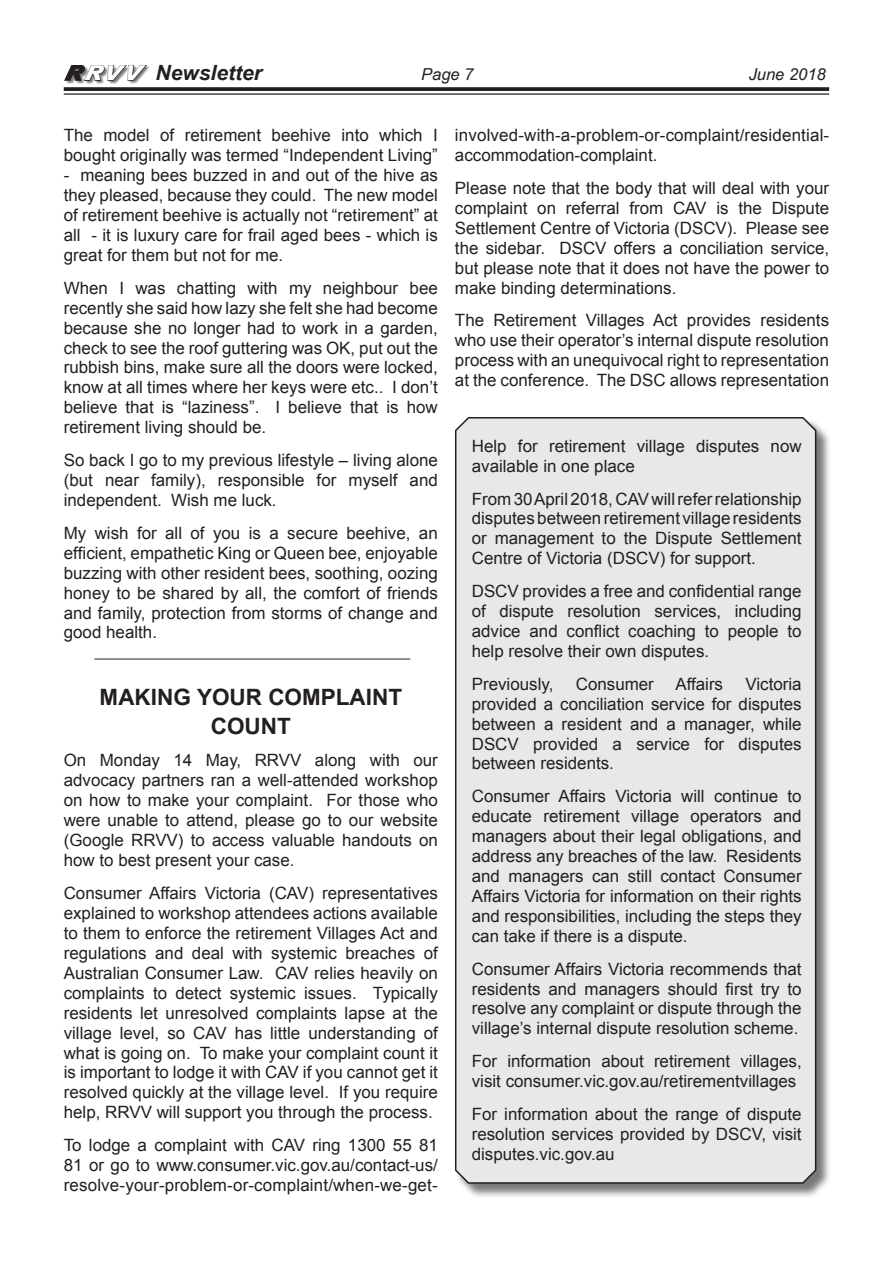
<style>
.page{position:relative;width:893px;height:1263px;background:#fff}
.page>*{position:absolute;margin:0;border:0;box-sizing:border-box;transform-origin:0 0}
.t1{font:700 22.5px/28.5px "Arial";color:#231f20;text-align:center}
.t2{font:italic 700 21px "Arial";color:#231f20}
.t3{font:italic 900 20.55px "Arial";color:#fff;scale:1.08 1}
.t4{font:16.95px/20px "Arial";color:#231f20;text-align:justify}
.t5{font:italic 16.5px "Arial";color:#231f20}
.s1{color:#231f20}
</style>
<div class="page">
<svg style="left:64px;top:87px;width:765px;height:4px;fill:#272324"></svg>
<hr style="left:64px;top:93px;width:765px;height:2px;background:#231f20">
<hr style="left:94px;top:659px;width:316px;height:1px;background:#231f20">
<div style="left:455px;top:417px;width:375px;height:781px;background:#231f20;opacity:.6"></div>
<div style="left:455px;top:417px;width:362px;height:767px;background:#e7e8e8"></div>
<div style="left:65px;top:66px;width:24px;height:19px;background:#231f20;opacity:.6"></div>
<div style="left:85px;top:66px;width:24px;height:19px;background:#231f20;opacity:.6"></div>
<div style="left:108px;top:66px;width:23px;height:19px;background:#231f20;opacity:.6"></div>
<div style="left:128px;top:66px;width:23px;height:19px;background:#231f20;opacity:.6"></div>
<svg style="left:64px;top:65px;width:83px;height:16px"></svg>
<p class="t3" style="left:64px;top:60px;width:71px"><span class="s1">R</span>RVV</p>
<p class="t2" style="left:156px;top:61px;width:108px">Newsletter</p>
<p class="t5" style="left:421px;top:65px;width:54px">Page 7</p>
<p class="t5" style="left:749px;top:65px;width:79px">June 2018</p>
<p class="t4" style="left:64px;top:125px;width:376px">The model of retirement beehive into which I bought originally was termed “Independent Living”</p>
<p class="t4" style="left:64px;top:165px;width:376px">- meaning bees buzzed in and out of the hive as they pleased, because they could. The new model of retirement beehive is actually not “retirement” at all - it is luxury care for frail aged bees - which is great for them but not for me.</p>
<p class="t4" style="left:64px;top:278px;width:376px">When I was chatting with my neighbour bee recently she said how lazy she felt she had become because she no longer had to work in a garden, check to see the roof guttering was OK, put out the rubbish bins, make sure all the doors were locked, know at all times where her keys were etc.. I don’t believe that is “laziness”. I believe that is how retirement living should be.</p>
<p class="t4" style="left:64px;top:450px;width:376px">So back I go to my previous lifestyle – living alone (but near family), responsible for myself and independent. Wish me luck.</p>
<p class="t4" style="left:64px;top:523px;width:376px">My wish for all of you is a secure beehive, an efficient, empathetic King or Queen bee, enjoyable buzzing with other resident bees, soothing, oozing honey to be shared by all, the comfort of friends and family, protection from storms of change and good health.</p>
<h1 class="t1" style="left:100px;top:683px;width:304px">MAKING YOUR CO MPLAINT<br>COUNT</h1>
<p class="t4" style="left:64px;top:751px;width:376px">On Monday 14 May, RRVV along with our advocacy partners ran a well-attended workshop on how to make your complaint. For those who were unable to attend, please go to our website (Google RRVV) to access valuable handouts on how to best present your case.</p>
<p class="t4" style="left:64px;top:883px;width:376px">Consumer Affairs Victoria (CAV) representatives explained to workshop attendees actions available to them to enforce the retirement Villages Act and regulations and deal with systemic breaches of Australian Consumer Law. CAV relies heavily on complaints to detect systemic issues. Typically residents let unresolved complaints lapse at the village level, so CAV has little understanding of what is going on. To make your complaint count it is important to lodge it with CAV if you cannot get it resolved quickly at the village level. If you require help, RRVV will support you through the process.</p>
<p class="t4" style="left:64px;top:1135px;width:376px">To lodge a complaint with CAV ring 1300 55 81<br>81 or go to www.consumer.vic.gov.au/contact-us/ resolve-your-problem-or-complaint/when-we-get-</p>
<p class="t4" style="left:455px;top:126px;width:376px">involved-with-a-problem-or-complaint/residential&shy;accommodation-complaint.</p>
<p class="t4" style="left:455px;top:178px;width:376px">Please note that the body that will deal with your complaint on referral from CAV is the Dispute Settlement Centre of Victoria (DSCV). Please see the sidebar. DSCV offers a conciliation service, but please note that it does not have the power to make binding determinations.</p>
<p class="t4" style="left:455px;top:311px;width:376px">The Retirement Villages Act provides residents who use their operator’s internal dispute resolution process with an unequivocal right to representation at the conference. The DSC allows representation</p>
<p class="t4" style="left:472px;top:436px;width:331px">Help for retirement village disputes now available in one place</p>
<p class="t4" style="left:472px;top:489px;width:331px">From 30 April 2018, CAV will refer relationship disputes between retirement village residents or management to the Dispute Settlement Centre of Victoria (DSCV) for support.</p>
<p class="t4" style="left:472px;top:581px;width:331px">DSCV provides a free and confidential range of dispute resolution services, including advice and conflict coaching to people to help resolve their own disputes.</p>
<p class="t4" style="left:472px;top:674px;width:83px">Previously,</p>
<p class="t4" style="left:576px;top:674px;width:80px">Consumer</p>
<p class="t4" style="left:675px;top:674px;width:49px">Affairs</p>
<p class="t4" style="left:472px;top:674px;width:331px;text-indent:274px">Victoria provided a conciliation service for disputes between a resident and a manager, while DSCV provided a service for disputes between residents.</p>
<p class="t4" style="left:472px;top:786px;width:331px">Consumer Affairs Victoria will continue to educate retirement village operators and managers about their legal obligations, and address any breaches of the law. Residents and managers can still contact Consumer Affairs Victoria for information on their rights and responsibilities, including the steps they can take if there is a dispute.</p>
<p class="t4" style="left:472px;top:959px;width:331px">Consumer Affairs Victoria recommends that residents and managers should first try to resolve any complaint or dispute through the village’s internal dispute resolution scheme.</p>
<p class="t4" style="left:472px;top:1051px;width:331px">For information about retirement villages, visit consumer.vic.gov.au/retirementvillages</p>
<p class="t4" style="left:472px;top:1104px;width:331px">For information about the range of dispute resolution services provided by DSCV, visit disputes.vic.gov.au</p>
</div>
